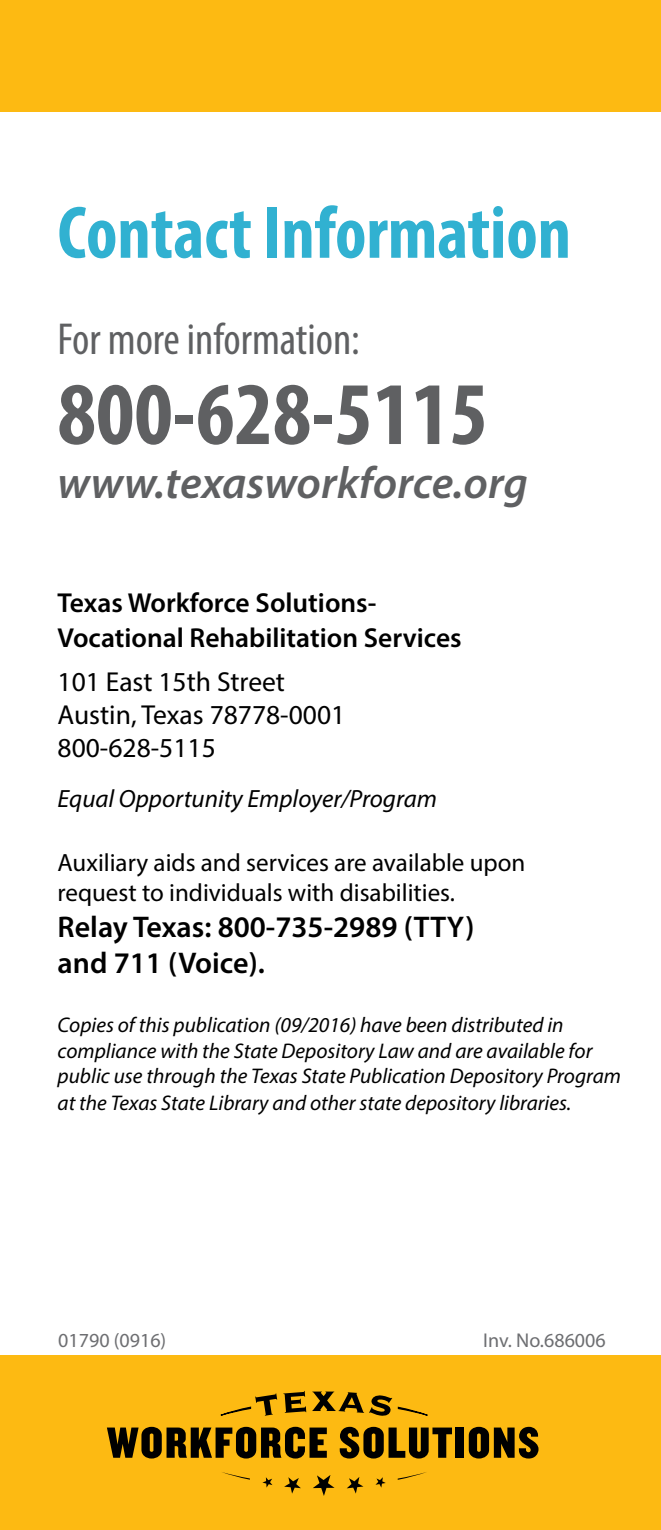
<style>
.page{position:relative;width:661px;height:1530px;background:#fff}
.page>*{position:absolute;margin:0;border:0;box-sizing:border-box;transform-origin:0 0}
.Question{font:700 condensed 90px "Myriad Pro";color:#5f6062}
.Question-2{font:700 condensed 75px "Myriad Pro";color:#31b1d1}
.Question-3{font:italic 600 45px "Myriad Pro";color:#5f6062}
.Question-4{font:condensed 45px "Myriad Pro";color:#5f6062}
.Question-5{font:600 30px/36px "Myriad Pro";color:#000}
.Question-6{font:600 27.5px/35px "Myriad Pro";color:#000}
.Question-7{font:27.5px/33px "Myriad Pro";color:#000}
.Question-8{font:25px/30px "Myriad Pro";color:#000}
.Question-9{font:italic 25px "Myriad Pro";color:#000}
.Question-10{font:italic 21.25px/26px "Myriad Pro";color:#000}
.Question-11{font:20px "Myriad Pro";color:#6d6e71}
</style>
<div class="page">
<div style="left:0;top:1355px;width:660px;height:175px;background:#fdba12"></div>
<div style="left:0;top:0;width:660px;height:111px;background:#fdba12"></div>
<div style="left:455px;top:1428px;width:8px;height:30px;background:#000"></div>
<svg style="left:468px;top:1427px;width:70px;height:32px"></svg>
<svg style="left:262px;top:1477px;width:10px;height:11px"></svg>
<svg style="left:375px;top:1477px;width:10px;height:11px"></svg>
<svg style="left:284px;top:1477px;width:17px;height:17px"></svg>
<svg style="left:347px;top:1477px;width:16px;height:17px"></svg>
<svg style="left:313px;top:1475px;width:21px;height:21px"></svg>
<svg style="left:107px;top:1391px;width:355px;height:68px"></svg>
<svg style="left:222px;top:1472px;width:28px;height:8px"></svg>
<svg style="left:397px;top:1472px;width:30px;height:8px"></svg>
<p class="Question-2" style="left:58px;top:186px;width:514px">Contact Information</p>
<p class="Question-4" style="left:58px;top:312px;width:303px">For more information:</p>
<p class="Question" style="left:58px;top:358px;width:432px">800-628-5115</p>
<p class="Question-3" style="left:58px;top:454px;width:471px">www.texasworkforce.org</p>
<p class="Question-6" style="left:58px;top:584px;width:405px">Texas Workforce Solutions-<br>Vocational Rehabilitation Services</p>
<p class="Question-7" style="left:58px;top:665px;width:289px">101 East 15th Street<br>Austin, Texas 78778-0001</p>
<p class="Question-7" style="left:58px;top:731px;width:159px">800-628-5115</p>
<p class="Question-9" style="left:58px;top:783px;width:380px">Equal Opportunity Employer/Program</p>
<p class="Question-8" style="left:58px;top:847px;width:469px">Auxiliary aids and services are available upon request to individuals with disabilities.</p>
<p class="Question-5" style="left:58px;top:908px;width:418px">Relay Texas: 800-735-2989 (TTY) and 711 (Voice).</p>
<p class="Question-10" style="left:58px;top:1012px;width:564px">Copies of this publication (09/2016) have been distributed in compliance with the State Depository Law and are available for public use through the Texas State Publication Depository Program at the Texas State Library and other state depository libraries.</p>
<p class="Question-11" style="left:58px;top:1328px;width:109px">01790 (0916)</p>
<p class="Question-11" style="left:483px;top:1328px;width:124px">Inv. No.686006</p>
</div>
